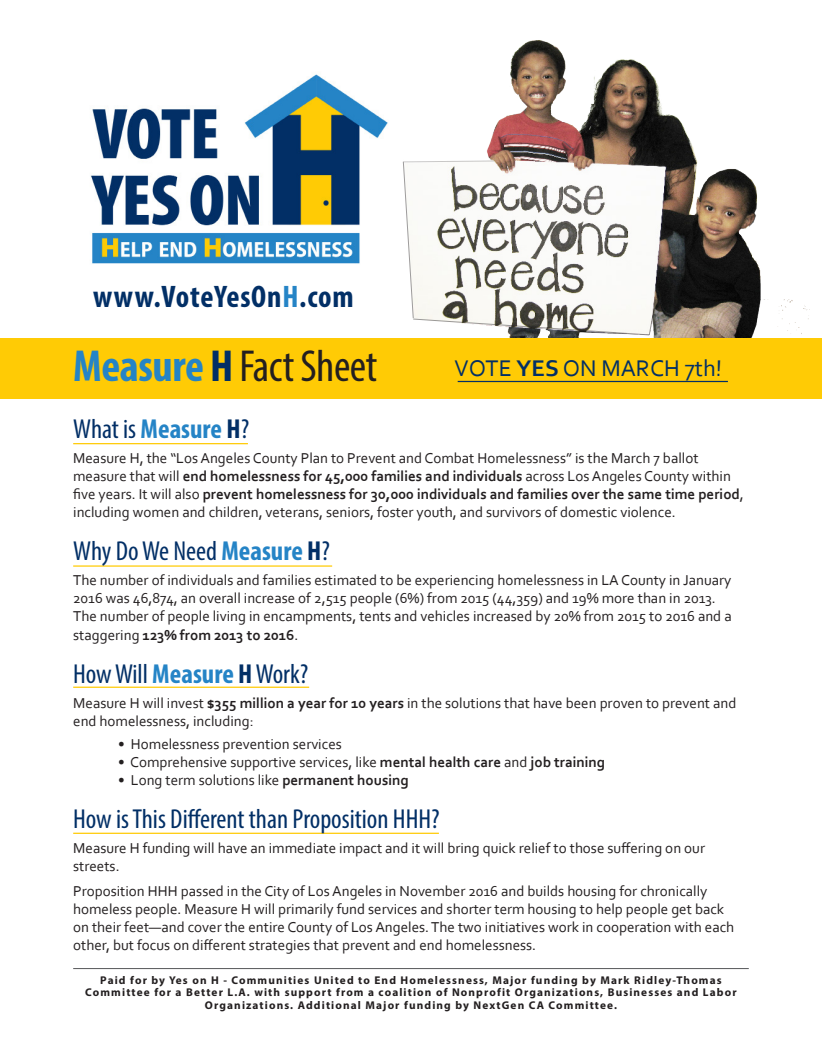
<style>
.page{position:relative;width:822px;height:1047px;background:#fff}
.page>*{position:absolute;margin:0;border:0;box-sizing:border-box;transform-origin:0 0}
.t1{font:condensed 45px "Myriad Pro";letter-spacing:-.01em;color:#231f20}
.t2{font:700 condensed 31.25px "Myriad Pro";letter-spacing:.025em;color:#022f66}
.t3{font:condensed 27.5px "Myriad Pro";color:#022f66}
.t4{font:23.75px "Corbel";color:#022f66}
.t5{font:15px/18px "Corbel";color:#231f20}
.t6{font:700 11.25px/12.5px "Myriad Pro";letter-spacing:.1em;color:#231f20;text-align:center}
.s1{color:#2584c6}
.s2{font-weight:700;color:#2584c6}
.s3{font-weight:700;color:#022f66}
.s4{font-weight:700}
</style>
<div class="page">
<img style="left:90px;top:74px;width:298px;height:190px">
<img style="left:461px;top:40px;width:349px;height:298px">
<div style="left:0;top:338px;width:821px;height:60px;background:#ffcb05"></div>
<hr style="left:73px;top:443px;width:175px;height:1px;background:#ffcb05">
<hr style="left:73px;top:565px;width:259px;height:1px;background:#ffcb05">
<hr style="left:73px;top:686px;width:236px;height:1px;background:#ffcb05">
<hr style="left:73px;top:832px;width:366px;height:1px;background:#ffcb05">
<hr style="left:457px;top:381px;width:270px;height:1px;background:#022f66">
<hr style="left:73px;top:968px;width:675px;height:1px;background:#57585a">
<svg style="left:402px;top:161px;width:252px;height:174px"></svg>
<h2 class="t2" style="left:93px;top:277px;width:262px">www.VoteYesOn<span class="s1">H</span>.com</h2>
<h1 class="t1" style="left:73px;top:339px;width:305px"><span class="s2">Measure</span> <span class="s3">H</span> Fact Sheet</h1>
<h3 class="t4" style="left:454px;top:353px;width:269px">VOTE <span class="s4">YES</span> ON MARCH 7th!</h3>
<h3 class="t3" style="left:73px;top:412px;width:177px">What is <span class="s2">Measure</span> <span class="s4">H</span>?</h3>
<p class="t5" style="left:73px;top:449px;width:672px">Measure H, the “Los Angeles County Plan to Prevent and Combat Homelessness” is the March 7 ballot measure that will <span class="s4">end homelessness for 45,000 families and individuals</span> across Los Angeles County within five years. It will also <span class="s4">prevent homelessness for 30,000 individuals and families over the same time period</span>, including women and children, veterans, seniors, foster youth, and survivors of domestic violence.</p>
<h3 class="t3" style="left:73px;top:534px;width:258px">Why Do We Need <span class="s2">Measure</span> <span class="s4">H</span>?</h3>
<p class="t5" style="left:73px;top:571px;width:659px">The number of individuals and families estimated to be experiencing homelessness in LA County in January 2016 was 46,874, an overall increase of 2,515 people (6%) from 2015 (44,359) and 19% more than in 2013.<br>The number of people living in encampments, tents and vehicles increased by 20% from 2015 to 2016 and a staggering <span class="s4">123% from 2013 to 2016</span>.</p>
<h3 class="t3" style="left:73px;top:656px;width:236px">How Will <span class="s2">Measure</span> <span class="s4">H</span> Work?</h3>
<p class="t5" style="left:73px;top:693px;width:664px">Measure H will invest <span class="s4">$355 million a year for 10 years</span> in the solutions that have been proven to prevent and end homelessness, including:</p>
<p class="t5" style="left:118px;top:734px;width:225px">• Homelessness prevention services</p>
<p class="t5" style="left:118px;top:752px;width:488px">• Comprehensive supportive services, like <span class="s4">mental health care</span> and <span class="s4">job training</span></p>
<p class="t5" style="left:118px;top:770px;width:292px">• Long term solutions like <span class="s4">permanent housing</span></p>
<h3 class="t3" style="left:73px;top:802px;width:368px">How is This Different than Proposition HHH?</h3>
<p class="t5" style="left:73px;top:838px;width:633px">Measure H funding will have an immediate impact and it will bring quick relief to those suffering on our streets.</p>
<p class="t5" style="left:73px;top:881px;width:662px">Proposition HHH passed in the City of Los Angeles in November 2016 and builds housing for chronically homeless people. Measure H will primarily fund services and shorter term housing to help people get back on their feet—and cover the entire County of Los Angeles. The two initiatives work in cooperation with each other, but focus on different strategies that prevent and end homelessness.</p>
<p class="t6" style="left:85px;top:972px;width:652px">Paid for by Yes on H - Communities United to End Homelessness, Major funding by Mark Ridley-Thomas<br>Committee for a Better L.A. with support from a coalition of Nonprofit Organizations, Businesses and Labor<br>Organizations. Additional Major funding by NextGen CA Committee.</p>
</div>
